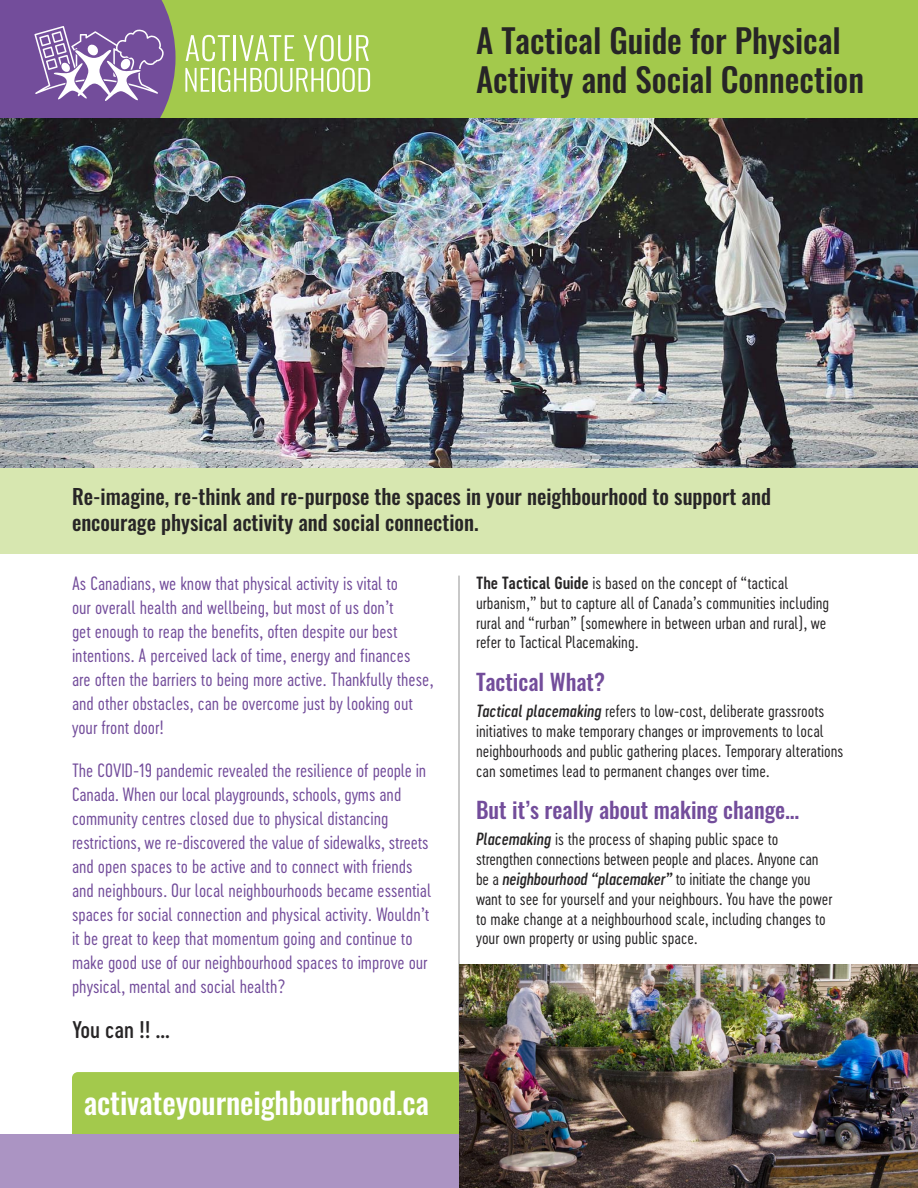
<style>
.page{position:relative;width:918px;height:1188px;background:#fff}
.page>*{position:absolute;margin:0;border:0;box-sizing:border-box;transform-origin:0 0}
.t1{font:500 33px/39px "Oswald";color:#272526}
.t2{font:500 30px "Oswald";letter-spacing:-.005em;color:#fff}
.t3{font:500 22.5px "Oswald";color:#734d9b}
.t4{font:22.5px "Cervo Neue Medium Neue";color:#272526}
.t5{font:500 21px/25.5px "Oswald";color:#272526}
.t6{font:18px/24px "Cervo Neue Light Neue";color:#734d9b}
.t7{font:16.5px/19.8px "Cervo Neue Light Neue";color:#272526}
.s1{font-family:"Cervo Neue Semi Bold Neue"}
.s2{font-family:"Cervo Neue Medium Neue";font-style:italic}
</style>
<div class="page">
<hr style="left:459px;top:576px;width:1px;height:534px;background:#939293">
<div style="left:72px;top:1072px;width:418px;height:80px;background:#a3c94c;border-radius:6px"></div>
<div style="left:0;top:0;width:918px;height:119px;background:#a3c94c"></div>
<svg style="left:0;top:0;width:176px;height:118px;background:#8566a4"></svg>
<svg style="left:186px;top:35px;width:44px;height:26px"></svg>
<hr style="left:233px;top:35px;width:3px;height:26px;background:#fff">
<svg style="left:240px;top:35px;width:54px;height:26px"></svg>
<svg style="left:304px;top:35px;width:65px;height:26px"></svg>
<svg style="left:185px;top:68px;width:24px;height:24px"></svg>
<hr style="left:212px;top:68px;width:3px;height:24px;background:#fff">
<svg style="left:218px;top:68px;width:152px;height:24px"></svg>
<img style="left:0;top:118px;width:918px;height:350px">
<div style="left:0;top:468px;width:918px;height:85px;background:#d7e7b0"></div>
<div style="left:0;top:1134px;width:918px;height:54px;background:#ab94c3"></div>
<img style="left:459px;top:964px;width:459px;height:224px">
<p class="t1" style="left:476px;top:25px;width:389px">A Tactical Guide for Physical<br>Activity and Social Connection</p>
<p class="t5" style="left:72px;top:486px;width:701px">Re-imagine, re-think and re-purpose the spaces in your neighbourhood to support and encourage physical activity and social connection.</p>
<p class="t6" style="left:72px;top:573px;width:363px">As Canadians, we know that physical activity is vital to<br>our overall health and wellbeing, but most of us don’t<br>get enough to reap the benefits, often despite our best intentions. A perceived lack of time, energy and finances are often the barriers to being more active. Thankfully these, and other obstacles, can be overcome just by looking out your front door!</p>
<p class="t6" style="left:72px;top:760px;width:361px">The COVID-19 pandemic revealed the resilience of people in Canada. When our local playgrounds, schools, gyms and community centres closed due to physical distancing restrictions, we re-discovered the value of sidewalks, streets and open spaces to be active and to connect with friends and neighbours. Our local neighbourhoods became essential spaces for social connection and physical activity. Wouldn’t it be great to keep that momentum going and continue to make good use of our neighbourhood spaces to improve our physical, mental and social health?</p>
<p class="t4" style="left:72px;top:1020px;width:100px">You can !! …</p>
<p class="t2" style="left:84px;top:1090px;width:347px">activateyourneighbourhood.ca</p>
<p class="t7" style="left:476px;top:574px;width:355px"><span class="s1">The Tactical Guide</span> is based on the concept of “tactical urbanism,” but to capture all of Canada’s communities including rural and “rurban” (somewhere in between urban and rural), we refer to Tactical Placemaking.</p>
<p class="t3" style="left:476px;top:673px;width:130px">Tactical What?</p>
<p class="t7" style="left:476px;top:703px;width:369px"><span class="s2">Tactical placemaking</span> refers to low-cost, deliberate grassroots initiatives to make temporary changes or improvements to local neighbourhoods and public gathering places. Temporary alterations can sometimes lead to permanent changes over time.</p>
<p class="t3" style="left:476px;top:801px;width:324px">But it’s really about making change…</p>
<p class="t7" style="left:476px;top:831px;width:358px"><span class="s2">Placemaking</span> is the process of shaping public space to strengthen connections between people and places. Anyone can be a <span class="s2">neighbourhood “placemaker”</span> to initiate the change you want to see for yourself and your neighbours. You have the power to make change at a neighbourhood scale, including changes to your own property or using public space.</p>
</div>
